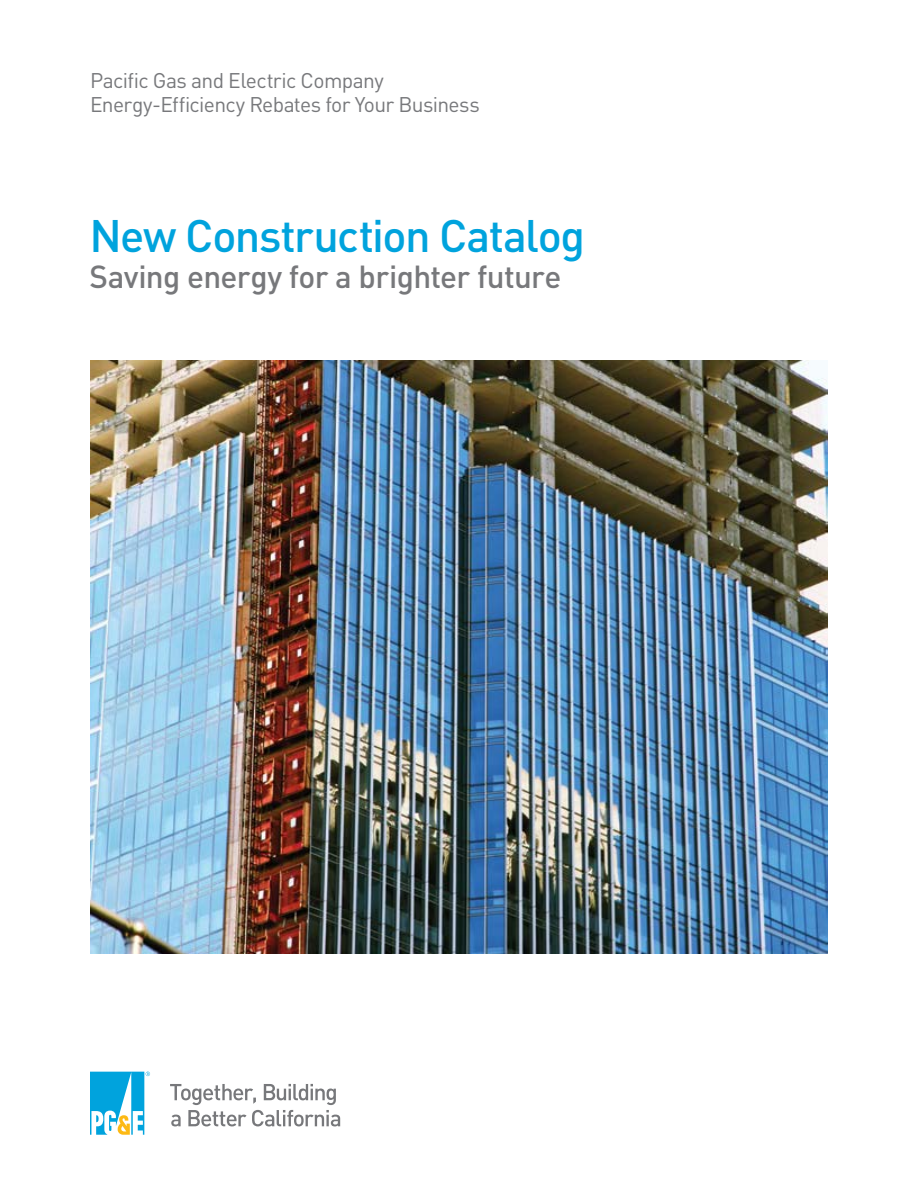
<style>
.page{position:relative;width:918px;height:1188px;background:#fff}
.page>*{position:absolute;margin:0;border:0;box-sizing:border-box;transform-origin:0 0}
.Cat_Title{font:500 45px "DIN Pro";letter-spacing:-.035em;color:#00a3dd}
.Cat_Subtitle{font:500 31.5px "DIN Pro";letter-spacing:-.02em;color:#77787b}
.t1{font:21px/24px "DIN Pro";letter-spacing:-.03em;color:#77787b}
</style>
<div class="page">
<svg style="left:170px;top:1084px;width:170px;height:42px"></svg>
<svg style="left:90px;top:1072px;width:60px;height:63px"></svg>
<img style="left:90px;top:360px;width:738px;height:594px">
<p class="t1" style="left:90px;top:66px;width:391px">Pacific Gas and Electric Company<br>Energy-Efficiency Rebates for Your Business</p>
<h1 class="Cat_Title" style="left:89px;top:200px;width:497px">New Construction Catalog</h1>
<h2 class="Cat_Subtitle" style="left:89px;top:251px;width:474px">Saving energy for a brighter future</h2>
</div>
